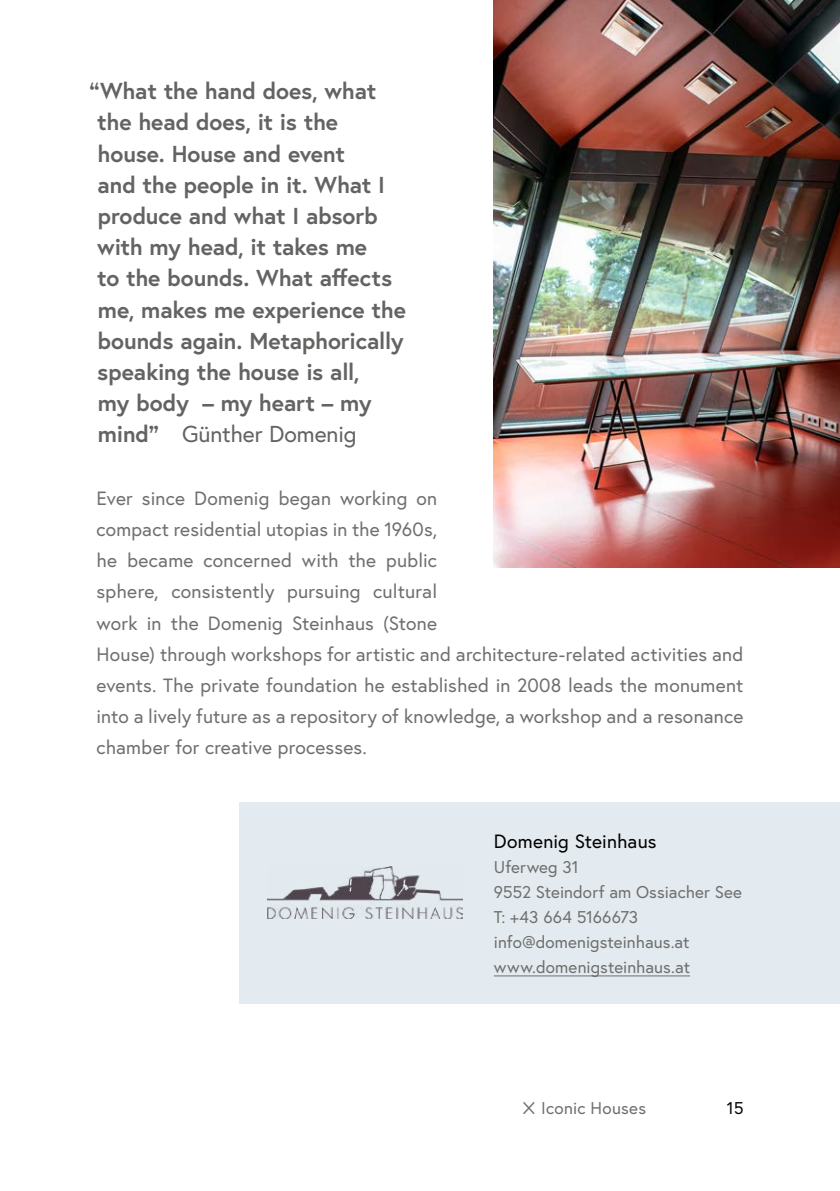
<style>
.page{position:relative;width:840px;height:1191px;background:#fff}
.page>*{position:absolute;margin:0;border:0;box-sizing:border-box;transform-origin:0 0}
.t1{font:700 23px/31.2px "Europa Austria";letter-spacing:-.005em;color:#636362}
.p_Abstand_danach_ENG{font:19.2px/31.2px "Europa Austria";letter-spacing:.01em;color:#6f6f6e}
.t2{font:19.2px "Europa Austria";letter-spacing:.01em;color:#000}
.p_Bildbeschriftung{font:17px "Europa Austria";letter-spacing:.005em;color:#6f6f6e}
.t3{font:17px "Europa Austria";color:#000}
.s1{font-weight:400}
</style>
<div class="page">
<div style="left:240px;top:802px;width:599px;height:201px;background:#e4ebf0"></div>
<img style="left:493px;top:0;width:346px;height:567px">
<img style="left:268px;top:866px;width:194px;height:52px">
<hr style="left:493px;top:975px;width:196px;height:1px;background:#6f6f6e">
<p class="t1" style="left:97px;top:75px;width:310px;text-indent:-8px">“What the hand does, what the head does, it is the house. House and event<br>and the people in it. What I produce and what I absorb with my head, it takes me<br>to the bounds. What affects me, makes me experience the bounds again. Metaphorically speaking the house is all,<br>my body – my heart – my mind” <span class="s1">Günther Domenig</span></p>
<p class="p_Abstand_danach_ENG" style="left:96px;top:482px;width:648px">Ever since Domenig began working on<br>compact residential utopias in the 1960s,<br>he became concerned with the public<br>sphere, consistently pursuing cultural<br>work in the Domenig Steinhaus (Stone<br>House) through workshops for artistic and architecture-related activities and events. The private foundation he established in 2008 leads the monument into a lively future as a repository of knowledge, a workshop and a resonance chamber for creative processes.</p>
<p class="t2" style="left:493px;top:829px;width:164px">Domenig Steinhaus</p>
<p class="p_Bildbeschriftung" style="left:493px;top:856px;width:86px">Uferweg 31</p>
<p class="p_Bildbeschriftung" style="left:493px;top:881px;width:249px">9552 Steindorf am Ossiacher See</p>
<p class="p_Bildbeschriftung" style="left:493px;top:906px;width:146px">T: +43 664 5166673</p>
<p class="p_Bildbeschriftung" style="left:493px;top:931px;width:197px">info@domenigsteinhaus.at</p>
<p class="p_Bildbeschriftung" style="left:493px;top:956px;width:197px">www.domenigsteinhaus.at</p>
<p class="p_Bildbeschriftung" style="left:521px;top:1096px;width:126px">✗ Iconic Houses</p>
<p class="t3" style="left:726px;top:1096px;width:18px">15</p>
</div>
